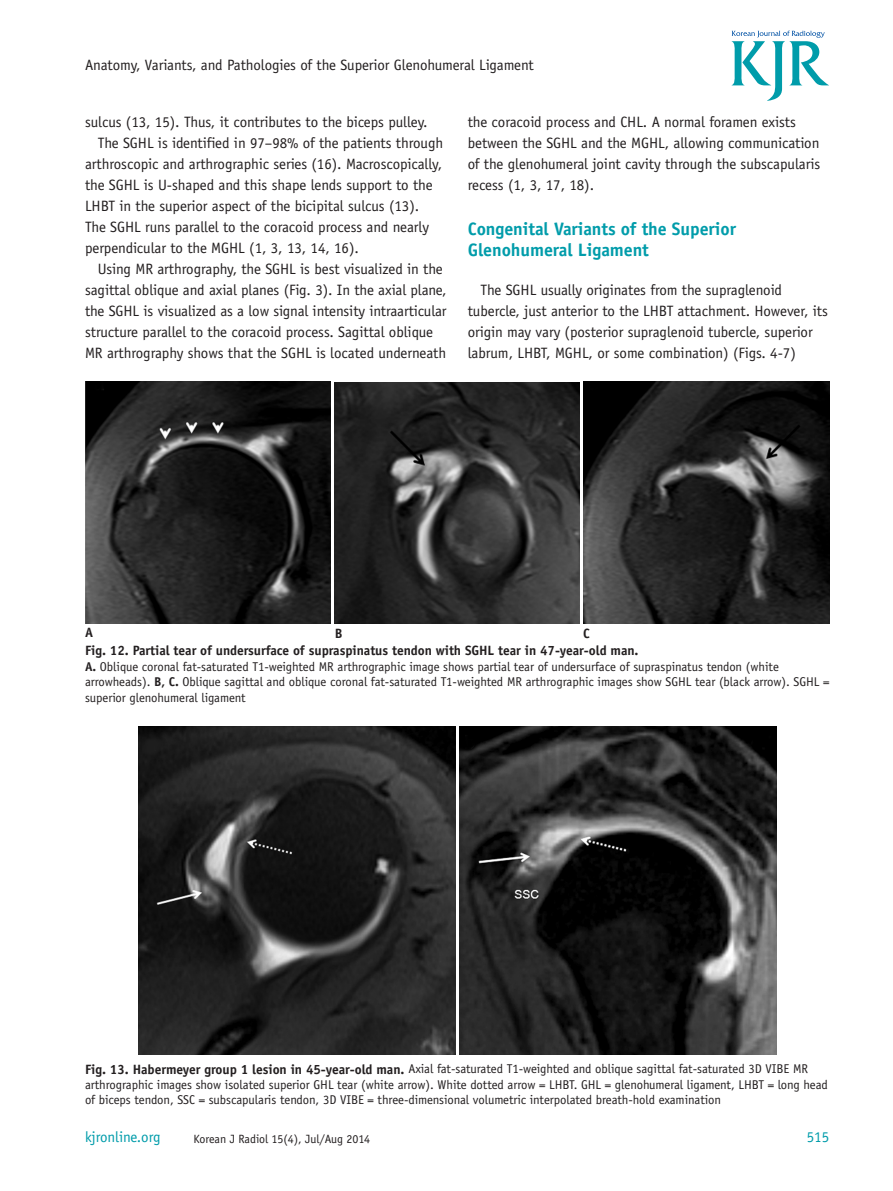
<style>
.page{position:relative;width:893px;height:1191px;background:#fff}
.page>*{position:absolute;margin:0;border:0;box-sizing:border-box;transform-origin:0 0}
.t1{font:700 18px/21px "Officina Sans Std";letter-spacing:-.005em;color:#009caa}
.t2{font:15px/21px "Officina Sans Std";letter-spacing:-.005em;color:#231f20}
.t3{font:15px "Officina Sans Std";letter-spacing:-.005em;color:#009caa}
.t4{font:700 13.5px/17.9px "Officina Sans Std";letter-spacing:-.005em;color:#231f20}
.t5{font:12.75px/15.3px "Officina Sans Std";letter-spacing:-.005em;color:#231f20}
.t6{font:12px "Officina Sans Std";letter-spacing:-.005em;color:#231f20}
.s1{font-weight:700}
.s2{font-weight:700;font-size:13.5px}
</style>
<div class="page">
<svg style="left:732px;top:31px;width:97px;height:70px"></svg>
<img style="left:85px;top:382px;width:245px;height:241px">
<img style="left:335px;top:383px;width:245px;height:240px">
<img style="left:584px;top:382px;width:245px;height:241px">
<img style="left:138px;top:726px;width:317px;height:328px">
<img style="left:459px;top:726px;width:317px;height:328px">
<p class="t2" style="left:85px;top:54px;width:450px">Anatomy, Variants, and Pathologies of the Superior Glenohumeral Ligament</p>
<p class="t2" style="left:85px;top:112px;width:344px">sulcus (13, 15). Thus, it contributes to the biceps pulley.</p>
<p class="t2" style="left:98px;top:133px;width:347px">The SGHL is identified in 97–98% of the patients through</p>
<p class="t2" style="left:85px;top:154px;width:359px">arthroscopic and arthrographic series (16). Macroscopically,</p>
<p class="t2" style="left:85px;top:175px;width:349px">the SGHL is U-shaped and this shape lends support to the</p>
<p class="t2" style="left:85px;top:196px;width:336px">LHBT in the superior aspect of the bicipital sulcus (13).</p>
<p class="t2" style="left:85px;top:217px;width:345px">The SGHL runs parallel to the coracoid process and nearly</p>
<p class="t2" style="left:85px;top:238px;width:275px">perpendicular to the MGHL (1, 3, 13, 14, 16).</p>
<p class="t2" style="left:98px;top:259px;width:347px">Using MR arthrography, the SGHL is best visualized in the</p>
<p class="t2" style="left:85px;top:280px;width:363px">sagittal oblique and axial planes (Fig. 3). In the axial plane,</p>
<p class="t2" style="left:85px;top:301px;width:363px">the SGHL is visualized as a low signal intensity intraarticular</p>
<p class="t2" style="left:85px;top:322px;width:350px">structure parallel to the coracoid process. Sagittal oblique</p>
<p class="t2" style="left:85px;top:343px;width:363px">MR arthrography shows that the SGHL is located underneath</p>
<p class="t2" style="left:468px;top:112px;width:354px">the coracoid process and CHL. A normal foramen exists between the SGHL and the MGHL, allowing communication of the glenohumeral joint cavity through the subscapularis recess (1, 3, 17, 18).</p>
<p class="t1" style="left:468px;top:218px;width:270px">Congenital Variants of the Superior<br>Glenohumeral Ligament</p>
<p class="t2" style="left:468px;top:280px;width:362px;text-indent:13px">The SGHL usually originates from the supraglenoid tubercle, just anterior to the LHBT attachment. However, its origin may vary (posterior supraglenoid tubercle, superior labrum, LHBT, MGHL, or some combination) (Figs. 4-7)</p>
<p class="t4" style="left:85px;top:623px;width:10px">A</p>
<p class="t4" style="left:335px;top:624px;width:9px">B</p>
<p class="t4" style="left:85px;top:624px;width:555px;text-indent:498px">C<br>Fig. 12. Partial tear of undersurface of supraspinatus tendon with SGHL tear in 47-year-old man.</p>
<p class="t5" style="left:85px;top:659px;width:746px"><span class="s1">A.</span> Oblique coronal fat-saturated T1-weighted MR arthrographic image shows partial tear of undersurface of supraspinatus tendon (white arrowheads). <span class="s1">B, C.</span> Oblique sagittal and oblique coronal fat-saturated T1-weighted MR arthrographic images show SGHL tear (black arrow). SGHL = superior glenohumeral ligament</p>
<p class="t5" style="left:85px;top:1061px;width:744px"><span class="s2">Fig. 13. Habermeyer group 1 lesion in 45-year-old man.</span> Axial fat-saturated T1-weighted and oblique sagittal fat-saturated 3D VIBE MR arthrographic images show isolated superior GHL tear (white arrow). White dotted arrow = LHBT. GHL = glenohumeral ligament, LHBT = long head of biceps tendon, SSC = subscapularis tendon, 3D VIBE = three-dimensional volumetric interpolated breath-hold examination</p>
<p class="t3" style="left:85px;top:1128px;width:77px">kjronline.org</p>
<p class="t6" style="left:194px;top:1132px;width:178px">Korean J Radiol 15(4), Jul/Aug 2014</p>
<p class="t3" style="left:807px;top:1128px;width:24px">515</p>
</div>
